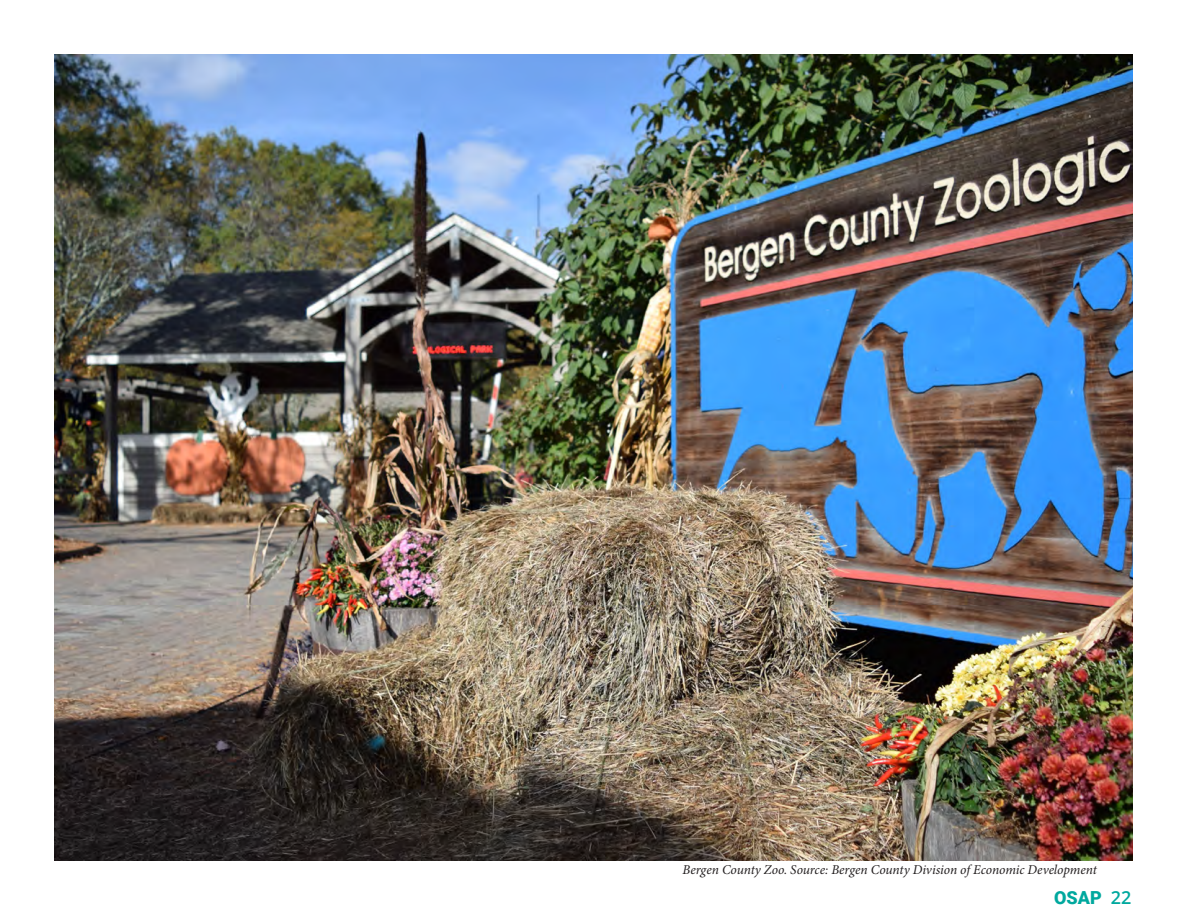
<style>
.page{position:relative;width:1188px;height:918px;background:#fff}
.page>*{position:absolute;margin:0;border:0;box-sizing:border-box;transform-origin:0 0}
.t1{font:900 18px "Roboto";color:#00a89e}
.t2{font:600 18px "Open Sans";color:#00a89e}
.t3{font:italic 13.5px "Minion Pro";letter-spacing:-.005em;color:#231f20}
</style>
<div class="page">
<img style="left:54px;top:54px;width:1078px;height:806px">
<p class="t3" style="left:683px;top:861px;width:416px">Bergen County Zoo. Source: Bergen County Division of Economic Development</p>
<h1 class="t1" style="left:1054px;top:885px;width:49px">OSAP</h1>
<p class="t2" style="left:1111px;top:885px;width:22px">22</p>
</div>
